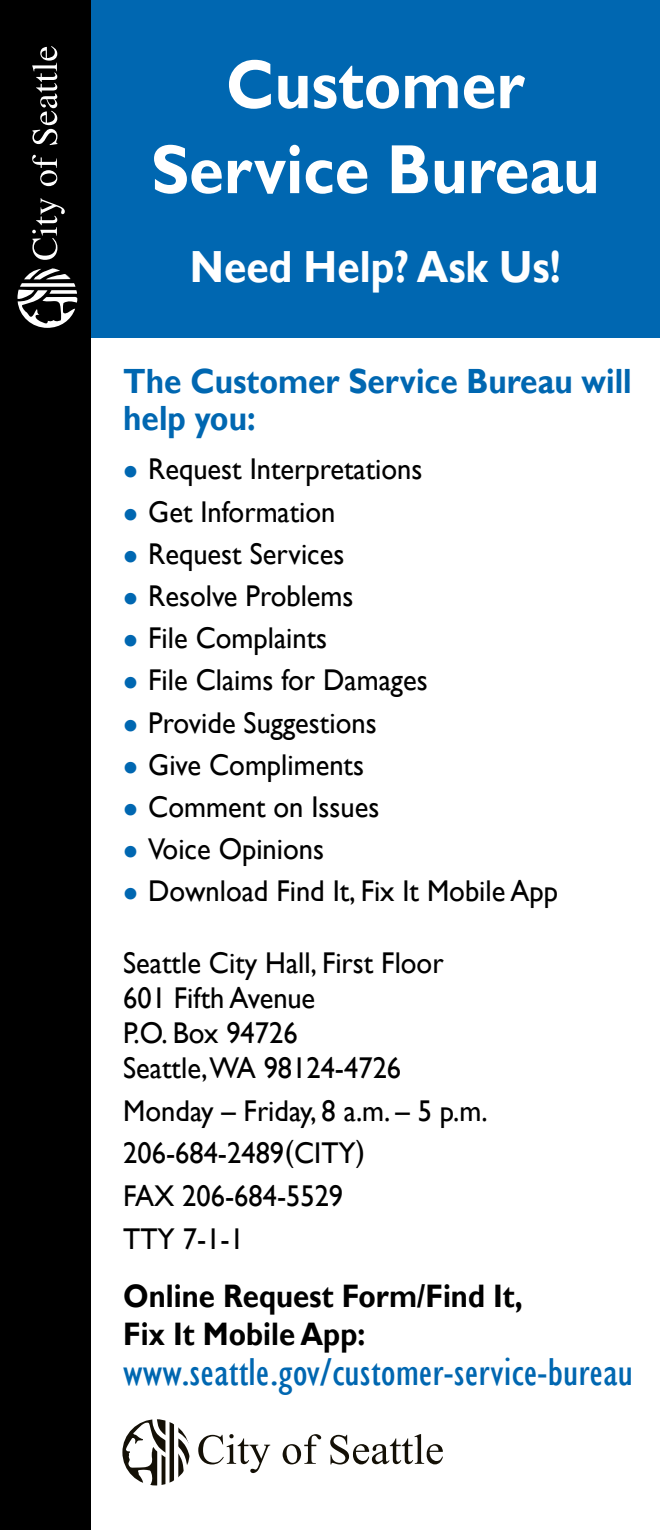
<style>
.page{position:relative;width:660px;height:1530px;background:#fff}
.page>*{position:absolute;margin:0;border:0;box-sizing:border-box;transform-origin:0 0}
.t1{font:700 70px/85px "Gill Sans";color:#fff;text-align:center;scale:.9 1}
.t2{font:700 45px "Gill Sans";color:#fff;scale:.9 1}
.t3{font:condensed 40px "Gill Sans";color:#0067b1;scale:1.09 1}
.t4{font:700 35px/37.5px "Gill Sans";color:#0067b1;scale:.9 1}
.t5{font:700 32.5px/37.5px "Gill Sans";color:#000;scale:.9 1}
.t6{font:30px/35px "Gill Sans";color:#000;scale:.95 1}
.s1{color:#0067b1}
</style>
<div class="page">
<div style="left:0;top:0;width:660px;height:338px;background:#0067b1"></div>
<div style="left:0;top:0;width:90px;height:1530px;background:#000"></div>
<svg style="left:32px;top:198px;width:33px;height:62px"></svg>
<svg style="left:32px;top:155px;width:25px;height:31px"></svg>
<svg style="left:32px;top:46px;width:25px;height:99px"></svg>
<svg style="left:17px;top:268px;width:60px;height:60px"></svg>
<svg style="left:283px;top:1434px;width:38px;height:30px"></svg>
<svg style="left:330px;top:1434px;width:113px;height:30px"></svg>
<svg style="left:126px;top:1420px;width:144px;height:64px"></svg>
<div style="left:117px;top:1413px;width:79px;height:78px;border:6px solid #fff;border-radius:50%"></div>
<h1 class="t1" style="left:151px;top:44px;width:500px">Customer<br>Service Bureau</h1>
<h2 class="t2" style="left:190px;top:240px;width:414px">Need Help? Ask Us!</h2>
<p class="t4" style="left:123px;top:363px;width:566px">The Customer Service Bureau will help you:</p>
<p class="t6" style="left:123px;top:452px;width:316px"><span class="s1">●</span> Request Interpretations</p>
<p class="t6" style="left:123px;top:495px;width:225px"><span class="s1">●</span> Get Information</p>
<p class="t6" style="left:123px;top:537px;width:234px"><span class="s1">●</span> Request Services</p>
<p class="t6" style="left:123px;top:579px;width:244px"><span class="s1">●</span> Resolve Problems</p>
<p class="t6" style="left:123px;top:621px;width:216px"><span class="s1">●</span> File Complaints</p>
<p class="t6" style="left:123px;top:663px;width:322px"><span class="s1">●</span> File Claims for Damages</p>
<p class="t6" style="left:123px;top:706px;width:268px"><span class="s1">●</span> Provide Suggestions</p>
<p class="t6" style="left:123px;top:748px;width:255px"><span class="s1">●</span> Give Compliments</p>
<p class="t6" style="left:123px;top:790px;width:271px"><span class="s1">●</span> Comment on Issues</p>
<p class="t6" style="left:123px;top:832px;width:213px"><span class="s1">●</span> Voice Opinions</p>
<p class="t6" style="left:123px;top:874px;width:459px"><span class="s1">●</span> Download Find It, Fix It Mobile App</p>
<p class="t6" style="left:123px;top:946px;width:339px">Seattle City Hall, First Floor<br>601 Fifth Avenue<br>P.O. Box 94726<br>Seattle,WA 98124-4726</p>
<p class="t6" style="left:123px;top:1090px;width:385px;line-height:42.8px">Monday – Friday, 8 a.m. – 5 p.m.<br>206-684-2489(CITY)<br>FAX 206-684-5529<br>TTY 7-1-1</p>
<p class="t5" style="left:123px;top:1278px;width:445px">Online Request Form/Find It,<br>Fix It Mobile App:</p>
<h3 class="t3" style="left:123px;top:1348px;width:469px">www.seattle.gov/customer-service-bureau</h3>
</div>
